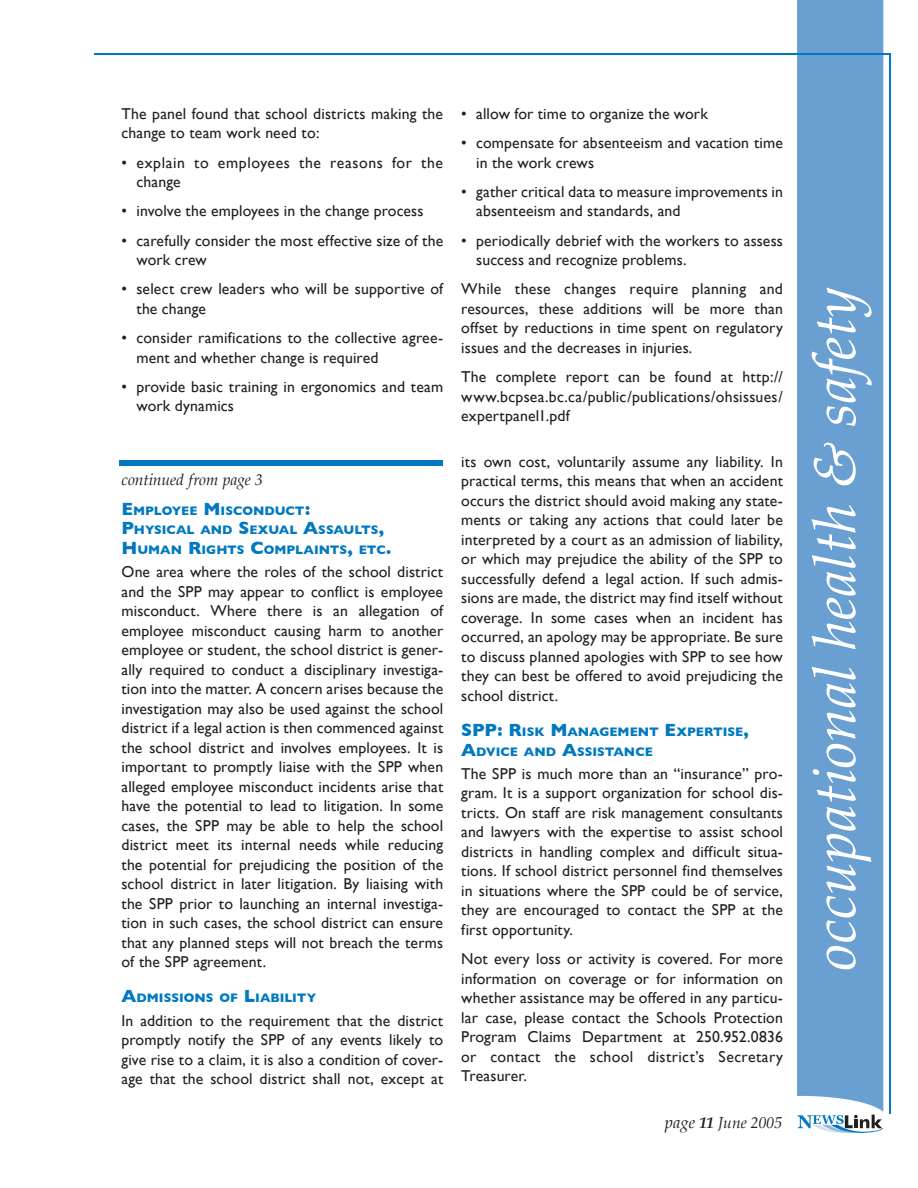
<style>
.page{position:relative;width:918px;height:1188px;background:#fff}
.page>*{position:absolute;margin:0;border:0;box-sizing:border-box;transform-origin:0 0}
.t1{font:italic 60px "Palatino";color:#fff}
.t2{font:15.75px/19.5px "Gill Sans";letter-spacing:.01em;color:#231f20}
.t3{font:15.75px/19.5px "Gill Sans";letter-spacing:.035em;color:#231f20}
.t4{font:italic 15.75px "Palatino";color:#231f20}
.t5{font:700 12.6px/19.5px "Gill Sans";color:#0079c0}
.s1{font-size:18px}
.s2{font-size:16.5px}
.s3{font-weight:700}
</style>
<div class="page">
<div style="left:797px;top:0;width:87px;height:1133px;background:#6aa0d1"></div>
<hr style="left:94px;top:53px;width:797px;height:2px;background:#0079c0">
<hr style="left:890px;top:53px;width:1px;height:1061px;background:#0079c0">
<div style="left:119px;top:460px;width:324px;height:6px;background:#0079c0"></div>
<p class="t2" style="left:121px;top:104px;width:323px">The panel found that school districts making the change to team work need to:</p>
<p class="t3" style="left:136px;top:152px;width:308px;text-indent:-15px">• explain to employees the reasons for the change</p>
<p class="t2" style="left:122px;top:201px;width:304px">• involve the employees in the change process</p>
<p class="t2" style="left:136px;top:230px;width:308px;text-indent:-15px">• carefully consider the most effective size of the work crew</p>
<p class="t2" style="left:136px;top:279px;width:308px;text-indent:-15px">• select crew leaders who will be supportive of the change</p>
<p class="t2" style="left:136px;top:328px;width:308px;text-indent:-15px">• consider ramifications to the collective agree&shy;ment and whether change is required</p>
<p class="t2" style="left:136px;top:377px;width:308px;text-indent:-15px">• provide basic training in ergonomics and team work dynamics</p>
<p class="t4" style="left:122px;top:470px;width:143px">continued from page 3</p>
<p class="t5" style="left:121px;top:501px;width:271px"><span class="s1">E</span>MPLOYEE <span class="s1">M</span>ISCONDUCT<span class="s1">:<br>P</span>HYSICAL AND <span class="s1">S</span>EXUAL <span class="s1">A</span>SSAULTS<span class="s1">,<br>H</span>UMAN <span class="s1">R</span>IGHTS <span class="s1">C</span>OMPLAINTS<span class="s1">,</span> ETC<span class="s1">.</span></p>
<p class="t2" style="left:122px;top:562px;width:323px;text-align:justify">One area where the roles of the school district and the SPP may appear to conflict is employee misconduct. Where there is an allegation of employee misconduct causing harm to another employee or student, the school district is gener&shy;ally required to conduct a disciplinary investiga&shy;tion into the matter. A concern arises because the investigation may also be used against the school district if a legal action is then commenced against the school district and involves employees. It is important to promptly liaise with the SPP when alleged employee misconduct incidents arise that have the potential to lead to litigation. In some cases, the SPP may be able to help the school district meet its internal needs while reducing the potential for prejudicing the position of the school district in later litigation. By liaising with the SPP prior to launching an internal investiga&shy;tion in such cases, the school district can ensure that any planned steps will not breach the terms of the SPP agreement.</p>
<p class="t5" style="left:122px;top:988px;width:196px"><span class="s1">A</span>DMISSIONS OF <span class="s1">L</span>IABILITY</p>
<p class="t2" style="left:122px;top:1010px;width:323px;text-align:justify">In addition to the requirement that the district promptly notify the SPP of any events likely to give rise to a claim, it is also a condition of cover&shy;age that the school district shall not, except at</p>
<p class="t2" style="left:461px;top:104px;width:248px">• allow for time to organize the work</p>
<p class="t2" style="left:476px;top:133px;width:308px;text-indent:-15px">• compensate for absenteeism and vacation time in the work crews</p>
<p class="t2" style="left:476px;top:182px;width:308px;text-indent:-15px">• gather critical data to measure improvements in absenteeism and standards, and</p>
<p class="t2" style="left:476px;top:230px;width:308px;text-indent:-15px">• periodically debrief with the workers to assess success and recognize problems.</p>
<p class="t2" style="left:461px;top:279px;width:323px;text-align:justify">While these changes require planning and resources, these additions will be more than offset by reductions in time spent on regulatory issues and the decreases in injuries.</p>
<p class="t2" style="left:461px;top:367px;width:323px;text-align:justify">The complete report can be found at http:// www.bcpsea.bc.ca/public/publications/ohsissues/ expertpanel1.pdf</p>
<p class="t2" style="left:461px;top:452px;width:323px;text-align:justify">its own cost, voluntarily assume any liability. In practical terms, this means that when an accident occurs the district should avoid making any state&shy;ments or taking any actions that could later be interpreted by a court as an admission of liability, or which may prejudice the ability of the SPP to successfully defend a legal action. If such admis&shy;sions are made, the district may find itself without coverage. In some cases when an incident has occurred, an apology may be appropriate. Be sure to discuss planned apologies with SPP to see how they can best be offered to avoid prejudicing the school district.</p>
<p class="t5" style="left:461px;top:722px;width:289px"><span class="s1">SPP: R</span>ISK <span class="s1">M</span>ANAGEMENT <span class="s1">E</span>XPERTISE<span class="s1">,<br>A</span>DVICE AND <span class="s1">A</span>SSISTANCE</p>
<p class="t2" style="left:461px;top:764px;width:323px;text-align:justify">The SPP is much more than an “insurance” pro&shy;gram. It is a support organization for school dis&shy;tricts. On staff are risk management consultants and lawyers with the expertise to assist school districts in handling complex and difficult situa&shy;tions. If school district personnel find themselves in situations where the SPP could be of service, they are encouraged to contact the SPP at the first opportunity.</p>
<p class="t2" style="left:461px;top:949px;width:323px;text-align:justify">Not every loss or activity is covered. For more information on coverage or for information on whether assistance may be offered in any particu&shy;lar case, please contact the Schools Protection Program Claims Department at 250.952.0836 or contact the school district’s Secretary Treasurer.</p>
<p class="t4" style="left:665px;top:1113px;width:119px"><span class="s2">page</span> <span class="s3">11</span> June 2005</p>
<h1 class="t1" style="left:799px;top:970px;width:686px;rotate:-90deg">occupational health &amp; safety</h1>
</div>
